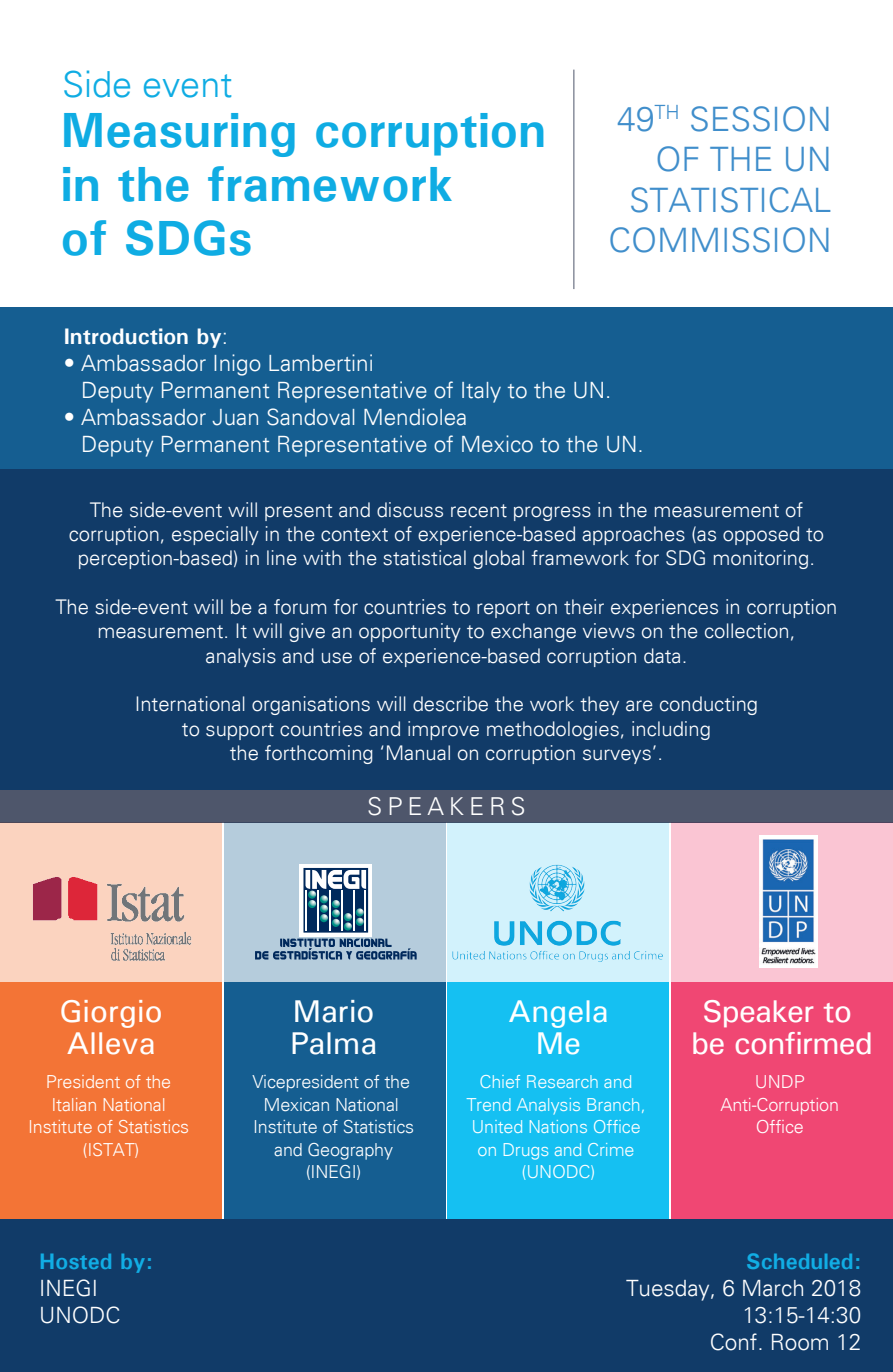
<style>
.page{position:relative;width:893px;height:1372px;background:#fff}
.page>*{position:absolute;margin:0;border:0;box-sizing:border-box;transform-origin:0 0}
.t1{font:700 49.5px/54px "Univers";color:#0face3}
.t2{font:300 36px "Univers";color:#0face3}
.t3{font:300 33.75px/40.5px "Univers";color:#408ecb;text-align:right}
.t4{font:500 31.5px/31.5px "Univers";color:#fff}
.t5{font:500 31.5px/31.5px "Univers";letter-spacing:-.025em;color:#fff;text-align:center}
.t6{font:300 24.75px "Univers";letter-spacing:.2em;color:#fff}
.t7{font:300 22.5px/27px "Univers";color:#fff}
.t8{font:700 22.5px "Univers";color:#11ade4}
.t9{font:700 22.5px "Univers";color:#fff}
.t10{font:300 20.25px/24.3px "Univers";color:#fff;text-align:center}
.t11{font:300 18px/22.5px "Univers";letter-spacing:-.01em;color:#fff;text-align:center}
.s1{font-weight:300}
</style>
<div class="page">
<div style="left:0;top:1218px;width:893px;height:153px;background:#113b68"></div>
<div style="left:0;top:822px;width:222px;height:396px;background:#f37436"></div>
<div style="left:224px;top:822px;width:221px;height:396px;background:#155e91"></div>
<div style="left:448px;top:822px;width:221px;height:396px;background:#15c0f2"></div>
<div style="left:671px;top:822px;width:222px;height:396px;background:#f04773"></div>
<div style="left:448px;top:822px;width:221px;height:159px;background:#d2f2fc"></div>
<div style="left:224px;top:822px;width:221px;height:159px;background:#b5ccdc"></div>
<div style="left:671px;top:822px;width:222px;height:159px;background:#fac5d3"></div>
<div style="left:0;top:822px;width:222px;height:159px;background:#fbd3bf"></div>
<img style="left:33px;top:877px;width:159px;height:84px">
<svg style="left:255px;top:938px;width:162px;height:21px"></svg>
<div style="left:299px;top:863px;width:73px;height:73px;background:linear-gradient(to right,#fff,#fff)"></div>
<div style="left:303px;top:867px;width:65px;height:65px;background:#00295c"></div>
<svg style="left:305px;top:869px;width:61px;height:61px"></svg>
<hr style="left:305px;top:890px;width:2px;height:40px;background:#fff">
<hr style="left:317px;top:890px;width:1px;height:40px;background:#fff">
<hr style="left:329px;top:890px;width:1px;height:40px;background:#fff">
<hr style="left:341px;top:890px;width:1px;height:40px;background:#fff">
<hr style="left:353px;top:890px;width:1px;height:40px;background:#fff">
<hr style="left:365px;top:890px;width:1px;height:40px;background:#fff">
<img style="left:452px;top:864px;width:211px;height:98px">
<img style="left:759px;top:835px;width:59px;height:132px">
<div style="left:0;top:307px;width:893px;height:162px;background:#155e91"></div>
<div style="left:0;top:775px;width:893px;height:47px;background:#4e566b"></div>
<div style="left:0;top:469px;width:893px;height:320px;background:#113b68"></div>
<hr style="left:574px;top:70px;width:1px;height:219px;background:#020d2c">
<h2 class="t2" style="left:62px;top:63px;width:172px">Side event</h2>
<h1 class="t1" style="left:61px;top:102px;width:487px">Measuring corruption in the framework<br>of SDGs</h1>
<h3 class="t3" style="left:608px;top:98px;width:225px">49<sup>TH</sup> SESSION<br>OF THE UN<br>STATISTICAL<br>COMMISSION</h3>
<p class="t9" style="left:64px;top:322px;width:166px">Introduction by<span class="s1">:</span></p>
<p class="t7" style="left:81px;top:349px;width:532px;text-indent:-17px">• Ambassador Inigo Lambertini<br>Deputy Permanent Representative of Italy to the UN.</p>
<p class="t7" style="left:81px;top:403px;width:564px;text-indent:-17px">• Ambassador Juan Sandoval Mendiolea<br>Deputy Permanent Representative of Mexico to the UN.</p>
<p class="t10" style="left:69px;top:497px;width:757px">The side-event will present and discuss recent progress in the measurement of corruption, especially in the context of experience-based approaches (as opposed to perception-based) in line with the statistical global framework for SDG monitoring.</p>
<p class="t10" style="left:55px;top:594px;width:784px">The side-event will be a forum for countries to report on their experiences in corruption measurement. It will give an opportunity to exchange views on the collection,<br>analysis and use of experience-based corruption data.</p>
<p class="t10" style="left:135px;top:692px;width:625px">International organisations will describe the work they are conducting to support countries and improve methodologies, including<br>the forthcoming ‘Manual on corruption surveys’.</p>
<p class="t6" style="left:367px;top:791px;width:160px">SPEAKERS</p>
<h3 class="t4" style="left:59px;top:994px;width:105px">Giorgio<br>Alleva</h3>
<p class="t11" style="left:28px;top:1070px;width:163px">President of the<br>Italian National<br>Institute of Statistics (ISTAT)</p>
<p class="t8" style="left:39px;top:1246px;width:115px">Hosted by:</p>
<p class="t7" style="left:39px;top:1273px;width:83px">INEGI<br>UNODC</p>
<h3 class="t4" style="left:290px;top:994px;width:89px">Mario<br>Palma</h3>
<p class="t11" style="left:252px;top:1070px;width:163px">Vicepresident of the<br>Mexican National<br>Institute of Statistics and Geography (INEGI)</p>
<h3 class="t5" style="left:691px;top:994px;width:183px">Speaker to be confirmed</h3>
<h3 class="t4" style="left:508px;top:994px;width:102px;text-align:center">Angela<br>Me</h3>
<p class="t11" style="left:466px;top:1070px;width:181px">Chief Research and<br>Trend Analysis Branch,<br>United Nations Office on Drugs and Crime (UNODC)</p>
<p class="t11" style="left:720px;top:1070px;width:120px">UNDP<br>Anti-Corruption<br>Office</p>
<p class="t8" style="left:746px;top:1246px;width:116px">Scheduled:</p>
<p class="t7" style="left:626px;top:1273px;width:237px;text-align:right">Tuesday, 6 March 2018<br>13:15-14:30<br>Conf. Room 12</p>
</div>
